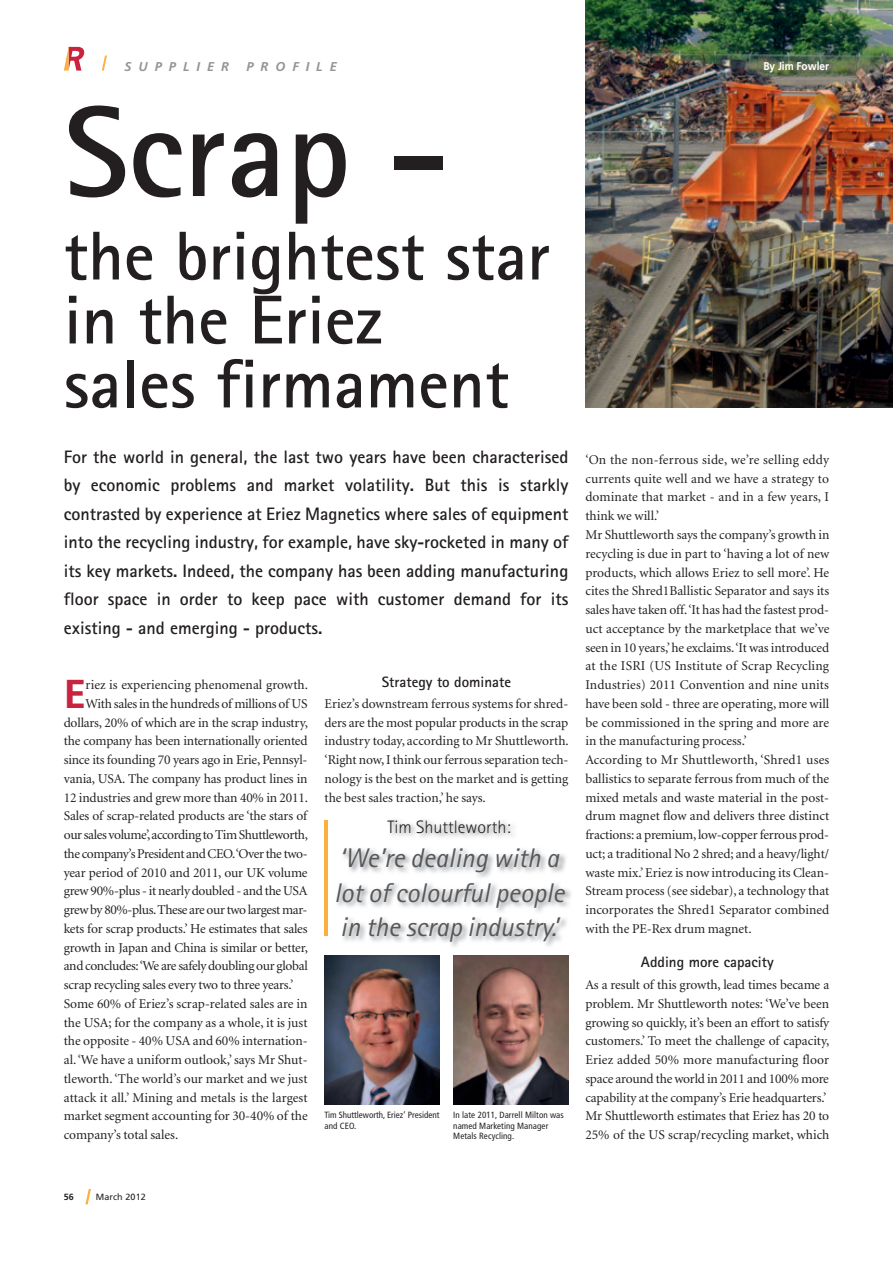
<style>
.page{position:relative;width:893px;height:1263px;background:#fff}
.page>*{position:absolute;margin:0;border:0;box-sizing:border-box;transform-origin:0 0}
.t1{font:700 129.15px "Rotis Sans Serif";color:#231f20}
.t2{font:700 69.15px/63.9px "Rotis Sans Serif";color:#231f20}
.t3{font:700 40.35px "Frutiger";color:#c8233f}
.t4{font:italic 27px/34.5px "Rotis Sans Serif";color:#57585a}
.t5{font:700 18px/28.5px "Rotis Sans Serif";color:#231f20;text-align:justify}
.t6{font:300 18px "Rotis Sans Serif";color:#231f20}
.t7{font:700 15px "Rotis Sans Serif";color:#231f20}
.t8{font:13.5px/18.8px "Minion";letter-spacing:-.005em;color:#231f20}
.t9{font:13.5px "Minion";letter-spacing:-.03em;color:#231f20}
.t10{font:13.5px "Minion";letter-spacing:-.025em;color:#231f20}
.t11{font:italic 700 12.75px "Frutiger";letter-spacing:.55em;color:#939598}
.t12{font:700 11.25px "Frutiger";color:#fff;scale:.9 1}
.t13{font:condensed 9px/10.5px "Frutiger";letter-spacing:.01em;color:#231f20}
.t14{font:9px "Frutiger";letter-spacing:.01em;color:#231f20}
.t15{font:700 9px "Frutiger";color:#231f20}
</style>
<div class="page">
<svg style="left:85px;top:1189px;width:6px;height:15px"></svg>
<img style="left:585px;top:0;width:308px;height:408px">
<svg style="left:64px;top:47px;width:21px;height:24px"></svg>
<svg style="left:102px;top:56px;width:5px;height:15px"></svg>
<img style="left:337px;top:819px;width:234px;height:128px">
<hr style="left:325px;top:820px;width:3px;height:116px;background:#fbb03f">
<img style="left:325px;top:956px;width:114px;height:149px">
<img style="left:453px;top:956px;width:115px;height:149px">
<p class="t11" style="left:125px;top:59px;width:106px">SUPPLIER</p>
<p class="t11" style="left:246px;top:59px;width:92px">PROFILE</p>
<p class="t12" style="left:763px;top:60px;width:75px">By Jim Fowler</p>
<h1 class="t1" style="left:64px;top:71px;width:386px">Scrap -</h1>
<h2 class="t2" style="left:64px;top:223px;width:488px">the brightest star in the Eriez<br>sales firmament</h2>
<p class="t5" style="left:64px;top:442px;width:506px">For the world in general, the last two years have been characterised by economic problems and market volatility. But this is starkly contrasted by experience at Eriez Magnetics where sales of equipment into the recycling industry, for example, have sky-rocketed in many of its key markets. Indeed, the company has been adding manufacturing floor space in order to keep pace with customer demand for its existing - and emerging - products.</p>
<h3 class="t3" style="left:64px;top:670px;width:24px">E</h3>
<p class="t8" style="left:86px;top:676px;width:224px">riez is experiencing phenomenal growth.</p>
<p class="t8" style="left:86px;top:694px;width:223px">With sales in the hundreds of millions of US</p>
<p class="t8" style="left:64px;top:713px;width:246px">dollars, 20% of which are in the scrap industry,</p>
<p class="t8" style="left:64px;top:732px;width:245px">the company has been internationally oriented</p>
<p class="t8" style="left:64px;top:751px;width:245px">since its founding 70 years ago in Erie, Pennsyl-</p>
<p class="t8" style="left:64px;top:769px;width:245px">vania, USA. The company has product lines in</p>
<p class="t8" style="left:64px;top:788px;width:246px">12 industries and grew more than 40% in 2011.</p>
<p class="t8" style="left:64px;top:807px;width:245px">Sales of scrap-related products are ‘the stars of</p>
<p class="t9" style="left:64px;top:828px;width:246px">our sales volume’, according to Tim Shuttleworth,</p>
<p class="t9" style="left:64px;top:847px;width:245px">the company’s President and CEO. ‘Over the two-</p>
<p class="t8" style="left:64px;top:863px;width:245px">year period of 2010 and 2011, our UK volume</p>
<p class="t10" style="left:64px;top:884px;width:245px">grew 90%-plus - it nearly doubled - and the USA</p>
<p class="t9" style="left:64px;top:903px;width:245px">grew by 80%-plus. These are our two largest mar-</p>
<p class="t8" style="left:64px;top:920px;width:245px">kets for scrap products.’ He estimates that sales</p>
<p class="t8" style="left:64px;top:938px;width:246px">growth in Japan and China is similar or better,</p>
<p class="t10" style="left:64px;top:959px;width:245px">and concludes: ‘We are safely doubling our global</p>
<p class="t8" style="left:64px;top:976px;width:231px">scrap recycling sales every two to three years.’</p>
<p class="t8" style="left:64px;top:995px;width:245px">Some 60% of Eriez’s scrap-related sales are in</p>
<p class="t8" style="left:64px;top:1013px;width:245px">the USA; for the company as a whole, it is just</p>
<p class="t8" style="left:64px;top:1032px;width:245px">the opposite - 40% USA and 60% internation-</p>
<p class="t8" style="left:64px;top:1051px;width:245px">al. ‘We have a uniform outlook,’ says Mr Shut-</p>
<p class="t8" style="left:64px;top:1070px;width:245px">tleworth. ‘The world’s our market and we just</p>
<p class="t8" style="left:64px;top:1088px;width:245px">attack it all.’ Mining and metals is the largest</p>
<p class="t8" style="left:64px;top:1107px;width:245px">market segment accounting for 30-40% of the</p>
<p class="t8" style="left:64px;top:1126px;width:116px">company’s total sales.</p>
<p class="t7" style="left:382px;top:672px;width:131px">Strategy to dominate</p>
<p class="t8" style="left:325px;top:694px;width:246px;text-align:justify">Eriez’s downstream ferrous systems for shred&shy;ders are the most popular products in the scrap industry today, according to Mr Shuttleworth. ‘Right now, I think our ferrous separation tech&shy;nology is the best on the market and is getting the best sales traction,’ he says.</p>
<h3 class="t6" style="left:388px;top:816px;width:125px">Tim Shuttleworth:</h3>
<h3 class="t4" style="left:334px;top:841px;width:232px">‘We’re dealing with a lot of colourful people in the scrap industry.’</h3>
<p class="t13" style="left:325px;top:1110px;width:116px">Tim Shuttleworth, Eriez’ President and CEO.</p>
<p class="t13" style="left:453px;top:1110px;width:112px">In late 2011, Darrell Milton was named Marketing Manager<br>Metals Recycling.</p>
<p class="t8" style="left:585px;top:451px;width:245px">‘On the non-ferrous side, we’re selling eddy currents quite well and we have a strategy to dominate that market - and in a few years, I think we will.’<br>Mr Shuttleworth says the company’s growth in recycling is due in part to ‘having a lot of new products, which allows Eriez to sell more’. He cites the Shred1Ballistic Separator and says its sales have taken off. ‘It has had the fastest prod&shy;uct acceptance by the marketplace that we’ve seen in 10 years,’ he exclaims. ‘It was introduced at the ISRI (US Institute of Scrap Recycling Industries) 2011 Convention and nine units have been sold - three are operating, more will be commissioned in the spring and more are in the manufacturing process.’<br>According to Mr Shuttleworth, ‘Shred1 uses ballistics to separate ferrous from much of the mixed metals and waste material in the post&shy;drum magnet flow and delivers three distinct fractions: a premium, low-copper ferrous prod&shy;uct; a traditional No 2 shred; and a heavy/light/ waste mix.’ Eriez is now introducing its Clean-Stream process (see sidebar), a technology that incorporates the Shred1 Separator combined with the PE-Rex drum magnet.</p>
<p class="t7" style="left:641px;top:953px;width:134px">Adding more capacity</p>
<p class="t8" style="left:585px;top:976px;width:246px">As a result of this growth, lead times became a problem. Mr Shuttleworth notes: ‘We’ve been growing so quickly, it’s been an effort to satisfy customers.’ To meet the challenge of capacity, Eriez added 50% more manufacturing floor space around the world in 2011 and 100% more capability at the company’s Erie headquarters.’ Mr Shuttleworth estimates that Eriez has 20 to 25% of the US scrap/recycling market, which</p>
<p class="t15" style="left:64px;top:1191px;width:12px">56</p>
<p class="t14" style="left:96px;top:1191px;width:51px">March 2012</p>
</div>
